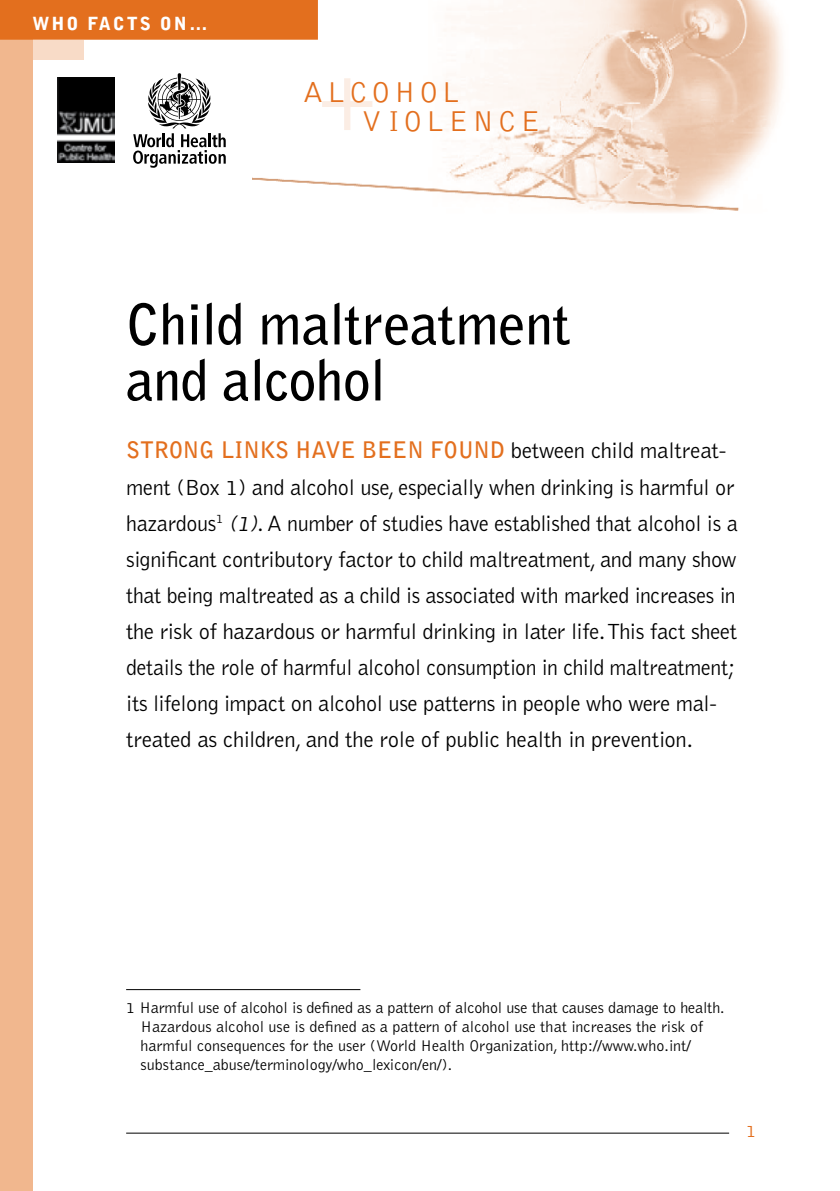
<style>
.page{position:relative;width:840px;height:1191px;background:#fff}
.page>*{position:absolute;margin:0;border:0;box-sizing:border-box;transform-origin:0 0}
.t1{font:700 56px/56px "Bell Gothic Std";letter-spacing:-.01em;color:#000}
.t2{font:300 29.6px/29px "Bell Gothic Std";letter-spacing:.14em;color:#e36f1e}
.t3{font:300 22.8px/36px "Bell Gothic Std";letter-spacing:-.015em;color:#000}
.t4{font:900 18px "Bell Gothic Std";letter-spacing:.11em;color:#fff}
.t5{font:300 18px "Bell Gothic Std";color:#e36f1e}
.t6{font:300 16px/19px "Bell Gothic Std";color:#000}
.s1{font-weight:700;color:#e36f1e}
.s2{font-style:italic}
</style>
<div class="page">
<img style="left:252px;top:0;width:531px;height:213px">
<div style="left:0;top:40px;width:84px;height:20px;background:#f8dbc7"></div>
<div style="left:0;top:37px;width:32px;height:1154px;background:#f1b78e"></div>
<div style="left:0;top:0;width:318px;height:40px;background:#e36f1e"></div>
<svg style="left:322px;top:78px;width:50px;height:52px"></svg>
<hr style="left:126px;top:1132px;width:602px;height:1px;background:#000">
<hr style="left:126px;top:989px;width:234px;height:1px;background:#000">
<img style="left:57px;top:77px;width:57px;height:86px">
<svg style="left:133px;top:73px;width:93px;height:95px"></svg>
<p class="t4" style="left:32px;top:13px;width:176px">WHO FACTS ON…</p>
<p class="t2" style="left:361px;top:79px;width:180px;text-indent:-59px">ALCOHOL<br>VIOLENCE</p>
<h1 class="t1" style="left:126px;top:296px;width:446px">Child maltreatment and alcohol</h1>
<p class="t3" style="left:126px;top:433px;width:612px"><span class="s1">STRONG LINKS HAVE BEEN FOUND</span> between child maltreat&shy;ment (Box 1) and alcohol use, especially when drinking is harmful or hazardous<sup>1</sup> <span class="s2">(1)</span>. A number of studies have established that alcohol is a significant contributory factor to child maltreatment, and many show that being maltreated as a child is associated with marked increases in the risk of hazardous or harmful drinking in later life. This fact sheet details the role of harmful alcohol consumption in child maltreatment; its lifelong impact on alcohol use patterns in people who were mal&shy;treated as children, and the role of public health in prevention.</p>
<p class="t6" style="left:140px;top:999px;width:585px;text-indent:-14px">1 Harmful use of alcohol is defined as a pattern of alcohol use that causes damage to health.<br>Hazardous alcohol use is defined as a pattern of alcohol use that increases the risk of harmful consequences for the user (World Health Organization, http://www.who.int/ substance_abuse/terminology/who_lexicon/en/).</p>
<p class="t5" style="left:745px;top:1121px;width:12px">1</p>
</div>
